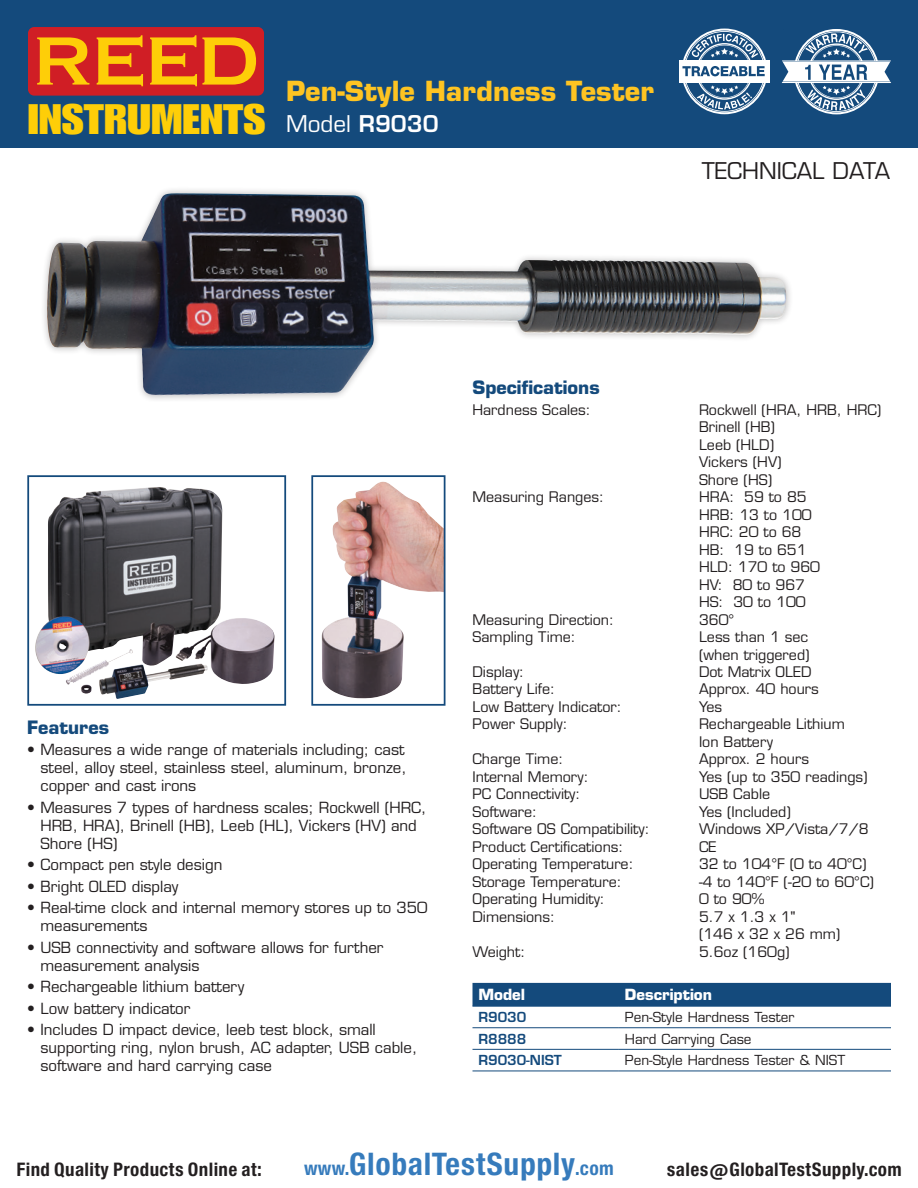
<style>
.page{position:relative;width:918px;height:1188px;background:#fff}
.page>*{position:absolute;margin:0;border:0;box-sizing:border-box;transform-origin:0 0}
.t1{font:41.7px "Impact LT Std";color:#fece08;scale:1.19 1}
.t2{font:29.7px "Europa Gro Nr 2 SBOP Bol Con";letter-spacing:.02em;color:#367bbc}
.t3{font:700 27px "Eurostile LT Std";color:#fec422}
.t4{font:22.5px "Eurostile LT Std";color:#231f20}
.t5{font:22.5px "Eurostile LT Std";color:#fff}
.t6{font:700 18px "Eurostile LT Std";color:#144a7c}
.t7{font:17.85px "Europa Gro Nr 2 SBOP Bol Con";letter-spacing:.02em;color:#231f20}
.t8{font:15px/18px "Eurostile LT Std";color:#231f20}
.t9{font:700 15px "Eurostile LT Std";color:#fff}
.t10{font:14.25px/17.4px "Eurostile LT Std";color:#231f20}
.t11{font:13.5px "Eurostile LT Std";color:#231f20}
.t12{font:600 13.5px "Eurostile LT Std";color:#144a7c}
.s1{font-weight:600}
.s2{font-size:18.3px}
</style>
<div class="page">
<div style="left:0;top:0;width:918px;height:148px;background:#144a7c"></div>
<svg style="left:782px;top:29px;width:109px;height:85px"></svg>
<div style="left:28px;top:27px;width:236px;height:69px;background:#d01e25;border-radius:6px"></div>
<svg style="left:37px;top:37px;width:52px;height:48px"></svg>
<svg style="left:97px;top:35px;width:46px;height:51px"></svg>
<svg style="left:150px;top:35px;width:106px;height:51px"></svg>
<div style="left:40px;top:186px;width:753px;height:216px;background:#231f20;opacity:.3"></div>
<img style="left:47px;top:193px;width:740px;height:203px">
<svg style="left:683px;top:83px;width:83px;height:31px"></svg>
<div style="left:679px;top:62px;width:91px;height:19px;background:#fff"></div>
<hr style="left:679px;top:60px;width:91px;height:1px;background:#fff">
<hr style="left:679px;top:82px;width:91px;height:1px;background:#fff">
<svg style="left:682px;top:29px;width:84px;height:47px"></svg>
<div style="left:472px;top:983px;width:419px;height:23px;background:#144a7c"></div>
<hr style="left:472px;top:1006px;width:147px;height:1px;background:#144a7c">
<hr style="left:619px;top:1006px;width:272px;height:1px;background:#144a7c">
<hr style="left:472px;top:1027px;width:147px;height:1px;background:#144a7c">
<hr style="left:619px;top:1027px;width:272px;height:1px;background:#144a7c">
<hr style="left:472px;top:1049px;width:147px;height:1px;background:#144a7c">
<hr style="left:619px;top:1049px;width:272px;height:1px;background:#144a7c">
<hr style="left:472px;top:1071px;width:147px;height:1px;background:#144a7c">
<hr style="left:619px;top:1071px;width:272px;height:1px;background:#144a7c">
<img style="left:35px;top:487px;width:205px;height:187px">
<div style="left:27px;top:475px;width:259px;height:231px;border:2px solid #144a7c"></div>
<img style="left:322px;top:482px;width:121px;height:217px">
<div style="left:311px;top:475px;width:135px;height:231px;border:2px solid #144a7c"></div>
<h1 class="t1" style="left:28px;top:95px;width:201px">INSTRUMENTS</h1>
<h3 class="t3" style="left:286px;top:75px;width:369px">Pen-Style Hardness Tester</h3>
<h3 class="t5" style="left:286px;top:110px;width:154px">Model <span class="s1">R9030</span></h3>
<h3 class="t4" style="left:702px;top:157px;width:190px">TECHNICAL DATA</h3>
<p class="t6" style="left:27px;top:716px;width:84px">Features</p>
<p class="t8" style="left:40px;top:741px;width:368px;text-indent:-14px">• Measures a wide range of materials including; cast steel, alloy steel, stainless steel, aluminum, bronze, copper and cast irons</p>
<p class="t8" style="left:40px;top:798px;width:387px;text-indent:-14px">• Measures 7 types of hardness scales; Rockwell (HRC,<br>HRB, HRA), Brinell (HB), Leeb (HL), Vickers (HV) and<br>Shore (HS)</p>
<p class="t8" style="left:27px;top:856px;width:197px">• Compact pen style design</p>
<p class="t8" style="left:27px;top:877px;width:153px">• Bright OLED display</p>
<p class="t8" style="left:40px;top:899px;width:389px;text-indent:-14px">• Real-time clock and internal memory stores up to 350 measurements</p>
<p class="t8" style="left:40px;top:938px;width:345px;text-indent:-14px">• USB connectivity and software allows for further measurement analysis</p>
<p class="t8" style="left:27px;top:978px;width:219px">• Rechargeable lithium battery</p>
<p class="t8" style="left:27px;top:999px;width:165px">• Low battery indicator</p>
<p class="t8" style="left:40px;top:1021px;width:378px;text-indent:-14px">• Includes D impact device, leeb test block, small supporting ring, nylon brush, AC adapter, USB cable, software and hard carrying case</p>
<p class="t6" style="left:472px;top:376px;width:129px">Specifications</p>
<p class="t10" style="left:472px;top:401px;width:120px">Hardness Scales:</p>
<p class="t10" style="left:699px;top:401px;width:184px">Rockwell (HRA, HRB, HRC)<br>Brinell (HB)<br>Leeb (HLD)<br>Vickers (HV)<br>Shore (HS)</p>
<p class="t10" style="left:472px;top:489px;width:133px">Measuring Ranges:</p>
<p class="t10" style="left:699px;top:489px;width:123px">HRA: 59 to 85<br>HRB: 13 to 100<br>HRC: 20 to 68<br>HB: 19 to 651<br>HLD: 170 to 960<br>HV: 80 to 967<br>HS: 30 to 100</p>
<p class="t10" style="left:472px;top:611px;width:143px">Measuring Direction:</p>
<p class="t10" style="left:699px;top:611px;width:37px">360°</p>
<p class="t10" style="left:472px;top:628px;width:105px">Sampling Time:</p>
<p class="t10" style="left:699px;top:628px;width:112px">Less than 1 sec (when triggered)</p>
<p class="t10" style="left:472px;top:663px;width:53px">Display:</p>
<p class="t10" style="left:699px;top:663px;width:114px">Dot Matrix OLED</p>
<p class="t10" style="left:472px;top:681px;width:84px">Battery Life:</p>
<p class="t10" style="left:699px;top:681px;width:121px">Approx. 40 hours</p>
<p class="t10" style="left:472px;top:698px;width:151px">Low Battery Indicator:</p>
<p class="t10" style="left:699px;top:698px;width:25px">Yes</p>
<p class="t10" style="left:472px;top:716px;width:97px">Power Supply:</p>
<p class="t10" style="left:699px;top:716px;width:147px">Rechargeable Lithium<br>Ion Battery</p>
<p class="t10" style="left:472px;top:751px;width:92px">Charge Time:</p>
<p class="t10" style="left:699px;top:751px;width:112px">Approx. 2 hours</p>
<p class="t10" style="left:472px;top:768px;width:118px">Internal Memory:</p>
<p class="t10" style="left:699px;top:768px;width:170px">Yes (up to 350 readings)</p>
<p class="t10" style="left:472px;top:785px;width:109px">PC Connectivity:</p>
<p class="t10" style="left:699px;top:785px;width:73px">USB Cable</p>
<p class="t10" style="left:472px;top:803px;width:66px">Software:</p>
<p class="t10" style="left:699px;top:803px;width:93px">Yes (Included)</p>
<p class="t10" style="left:472px;top:820px;width:179px">Software OS Compatibility:</p>
<p class="t10" style="left:699px;top:820px;width:171px">Windows XP/Vista/7/8</p>
<p class="t10" style="left:472px;top:838px;width:153px">Product Certifications:</p>
<p class="t10" style="left:699px;top:838px;width:19px">CE</p>
<p class="t10" style="left:472px;top:855px;width:163px">Operating Temperature:</p>
<p class="t10" style="left:699px;top:855px;width:169px">32 to 104°F (0 to 40°C)</p>
<p class="t10" style="left:472px;top:873px;width:151px">Storage Temperature:</p>
<p class="t10" style="left:699px;top:873px;width:176px">-4 to 140°F (-20 to 60°C)</p>
<p class="t10" style="left:472px;top:890px;width:134px">Operating Humidity:</p>
<p class="t10" style="left:699px;top:890px;width:67px">0 to 90%</p>
<p class="t10" style="left:472px;top:908px;width:84px">Dimensions:</p>
<p class="t10" style="left:699px;top:908px;width:143px">5.7 x 1.3 x 1"<br>(146 x 32 x 26 mm)</p>
<p class="t10" style="left:472px;top:943px;width:54px">Weight:</p>
<p class="t10" style="left:699px;top:943px;width:92px">5.6oz (160g)</p>
<p class="t9" style="left:478px;top:985px;width:48px">Model</p>
<p class="t9" style="left:625px;top:985px;width:89px">Description</p>
<p class="t12" style="left:478px;top:1009px;width:49px">R9030</p>
<p class="t11" style="left:625px;top:1009px;width:171px">Pen-Style Hardness Tester</p>
<p class="t12" style="left:478px;top:1030px;width:49px">R8888</p>
<p class="t11" style="left:625px;top:1031px;width:128px">Hard Carrying Case</p>
<p class="t12" style="left:478px;top:1052px;width:85px">R9030-NIST</p>
<p class="t11" style="left:625px;top:1052px;width:222px">Pen-Style Hardness Tester &amp; NIST</p>
<p class="t7" style="left:16px;top:1159px;width:247px">Find Quality Products Online at:</p>
<h2 class="t2" style="left:304px;top:1147px;width:311px"><span class="s2">www.</span>GlobalTestSupply<span class="s2">.com</span></h2>
<p class="t7" style="left:667px;top:1159px;width:236px">sales@GlobalTestSupply.com</p>
</div>
